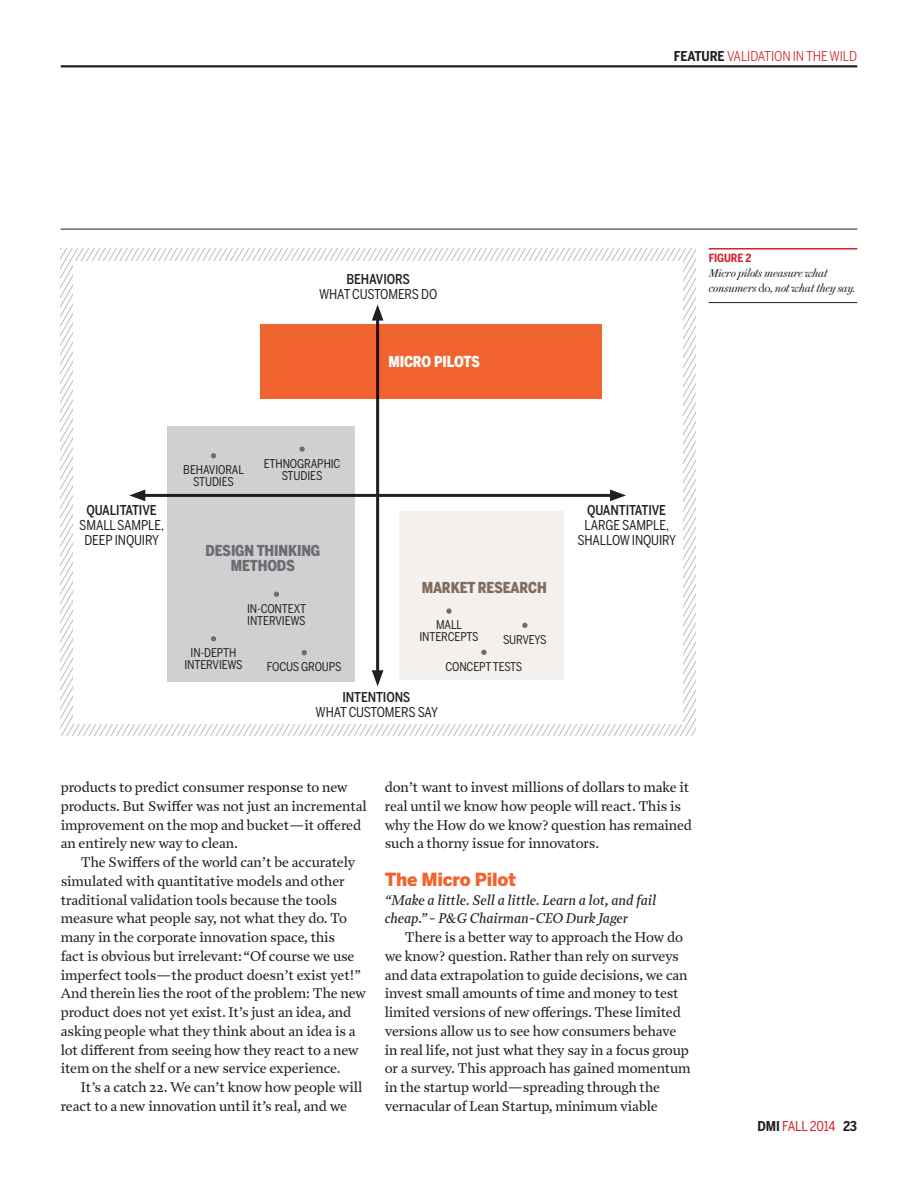
<style>
.page{position:relative;width:918px;height:1188px;background:#fff}
.page>*{position:absolute;margin:0;border:0;box-sizing:border-box;transform-origin:0 0}
.t1{font:900 18px "Benton Sans";letter-spacing:-.015em;color:#f2642f}
.t2{font:900 15px/15px "Benton Sans Cond";letter-spacing:-.01em;color:#6c6d70;text-align:center}
.t3{font:900 15px "Benton Sans Cond";letter-spacing:-.01em;color:#7e6d5f}
.t4{font:900 15px "Benton Sans Cond";letter-spacing:-.01em;color:#fff}
.t5{font:14.25px/18.8px "Prensa";letter-spacing:-.01em;color:#231f20}
.t6{font:italic 14.25px/18.8px "Prensa";letter-spacing:-.01em;color:#231f20}
.t7{font:13.5px/15px "Benton Sans Cond";letter-spacing:-.01em;color:#231f20;text-align:center}
.t8{font:500 13.5px "Benton Sans Cond";letter-spacing:-.01em;color:#231f20}
.t9{font:13.5px "Benton Sans Cond";letter-spacing:-.01em;color:#d1232a}
.t10{font:13.5px "Benton Sans Cond";letter-spacing:-.015em;color:#d1232a}
.t11{font:12px/12px "Benton Sans Cond";letter-spacing:-.01em;color:#231f20}
.t12{font:italic 11.25px/15px "Brunel Deck";letter-spacing:-.01em;color:#231f20}
.t13{font:700 11.25px "Benton Sans Cond";letter-spacing:-.01em;color:#d1232a}
.s1{font-weight:700;color:#231f20}
.s2{font-style:normal}
</style>
<div class="page">
<hr style="left:61px;top:65px;width:796px;height:2px;background:#231f20">
<hr style="left:61px;top:229px;width:796px;height:1px;background:#231f20">
<hr style="left:709px;top:248px;width:148px;height:2px;background:#d1232a">
<hr style="left:709px;top:302px;width:148px;height:1px;background:#231f20">
<hr style="left:376px;top:315px;width:3px;height:361px;background:#231f20">
<svg style="left:372px;top:304px;width:11px;height:17px"></svg>
<svg style="left:372px;top:670px;width:11px;height:16px"></svg>
<hr style="left:140px;top:494px;width:476px;height:3px;background:#231f20">
<svg style="left:608px;top:248px;width:87px;height:488px"></svg>
<svg style="left:129px;top:490px;width:16px;height:11px"></svg>
<div style="left:260px;top:324px;width:342px;height:74px;background:#f2642f"></div>
<div style="left:167px;top:427px;width:187px;height:255px;background:#cfd0d2"></div>
<div style="left:400px;top:511px;width:164px;height:168px;background:#f3f0ee"></div>
<svg style="left:211px;top:453px;width:5px;height:5px"></svg>
<svg style="left:211px;top:636px;width:5px;height:5px"></svg>
<svg style="left:274px;top:592px;width:5px;height:5px"></svg>
<svg style="left:302px;top:650px;width:5px;height:5px"></svg>
<svg style="left:446px;top:608px;width:6px;height:6px"></svg>
<svg style="left:522px;top:623px;width:5px;height:5px"></svg>
<svg style="left:481px;top:650px;width:6px;height:5px"></svg>
<svg style="left:299px;top:446px;width:6px;height:6px"></svg>
<p class="t9" style="left:674px;top:48px;width:185px"><span class="s1">FEATURE</span> VALIDATION IN THE WILD</p>
<p class="t8" style="left:346px;top:271px;width:65px">BEHAVIORS</p>
<p class="t7" style="left:319px;top:286px;width:120px">WHAT CUSTOMERS DO</p>
<p class="t4" style="left:388px;top:352px;width:93px">MICRO PILOTS</p>
<p class="t13" style="left:709px;top:251px;width:44px">FIGURE 2</p>
<p class="t12" style="left:709px;top:265px;width:148px">Micro pilots measure what consumers <span class="s2">do</span>, not what they say.</p>
<p class="t8" style="left:86px;top:502px;width:72px">QUALITATIVE</p>
<p class="t7" style="left:79px;top:517px;width:86px">SMALL SAMPLE,<br>DEEP INQUIRY</p>
<p class="t11" style="left:193px;top:464px;width:52px;text-indent:-10px">BEHAVIORAL<br>STUD</p>
<p class="t11" style="left:219px;top:476px;width:10px">IES</p>
<p class="t11" style="left:282px;top:457px;width:59px;text-indent:-18px">ETHNOGRAPHIC<br>STUD</p>
<p class="t11" style="left:308px;top:469px;width:10px">IES</p>
<p class="t2" style="left:205px;top:543px;width:116px">DESIGN THINKING<br>METHODS</p>
<p class="t11" style="left:247px;top:602px;width:60px">IN-CONTEXT<br>INTERVIEWS</p>
<p class="t11" style="left:267px;top:661px;width:10px">FOCUS</p>
<p class="t11" style="left:301px;top:661px;width:41px">GROUPS</p>
<p class="t11" style="left:184px;top:647px;width:59px;text-align:center">IN-DEPTH<br>INTERVIEWS</p>
<p class="t3" style="left:422px;top:578px;width:127px">MARKET RESEARCH</p>
<p class="t11" style="left:436px;top:619px;width:28px">MALL</p>
<p class="t11" style="left:419px;top:631px;width:18px">INTERCE</p>
<p class="t11" style="left:460px;top:631px;width:10px">PTS</p>
<p class="t11" style="left:503px;top:633px;width:44px">SURVEYS</p>
<p class="t11" style="left:445px;top:660px;width:55px">CO NCEPTTESTS</p>
<p class="t8" style="left:343px;top:689px;width:69px">INTENTIONS</p>
<p class="t7" style="left:316px;top:704px;width:124px">WHAT CUSTOMERS SAY</p>
<p class="t8" style="left:587px;top:502px;width:80px">QUANTITATIVE</p>
<p class="t7" style="left:577px;top:517px;width:100px">LARGE SAMPLE,<br>SHALLOW INQUIRY</p>
<p class="t5" style="left:61px;top:778px;width:308px">products to predict consumer response to new products. But Swiffer was not just an incremental improvement on the mop and bucket—it offered an entirely new way to clean.</p>
<p class="t5" style="left:61px;top:853px;width:307px;text-indent:20px">The Swiffers of the world can’t be accurately simulated with quantitative models and other traditional validation tools because the tools measure what people say, not what they do. To many in the corporate innovation space, this<br>fact is obvious but irrelevant: “Of course we use imperfect tools—the product doesn’t exist yet!” And therein lies the root of the problem: The new product does not yet exist. It’s just an idea, and asking people what they think about an idea is a lot different from seeing how they react to a new item on the shelf or a new service experience.</p>
<p class="t5" style="left:61px;top:1078px;width:303px;text-indent:20px">It’s a catch 22. We can’t know how people will react to a new innovation until it’s real, and we</p>
<p class="t5" style="left:385px;top:778px;width:309px">don’t want to invest millions of dollars to make it real until we know how people will react. This is why the How do we know? question has remained such a thorny issue for innovators.</p>
<p class="t1" style="left:385px;top:868px;width:133px">The Micro Pilot</p>
<p class="t6" style="left:385px;top:890px;width:273px">“Make a little. Sell a little. Learn a lot, and fail cheap.” - P&amp;G Chairman-CEO Durk Jager</p>
<p class="t5" style="left:385px;top:928px;width:308px;text-indent:20px">There is a better way to approach the How do we know? question. Rather than rely on surveys and data extrapolation to guide decisions, we can invest small amounts of time and money to test limited versions of new offerings. These limited versions allow us to see how consumers behave in real life, not just what they say in a focus group or a survey. This approach has gained momentum in the startup world—spreading through the vernacular of Lean Startup, minimum viable</p>
<p class="t10" style="left:757px;top:1118px;width:101px"><span class="s1">DMI</span> FALL 2014 <span class="s1">23</span></p>
</div>
